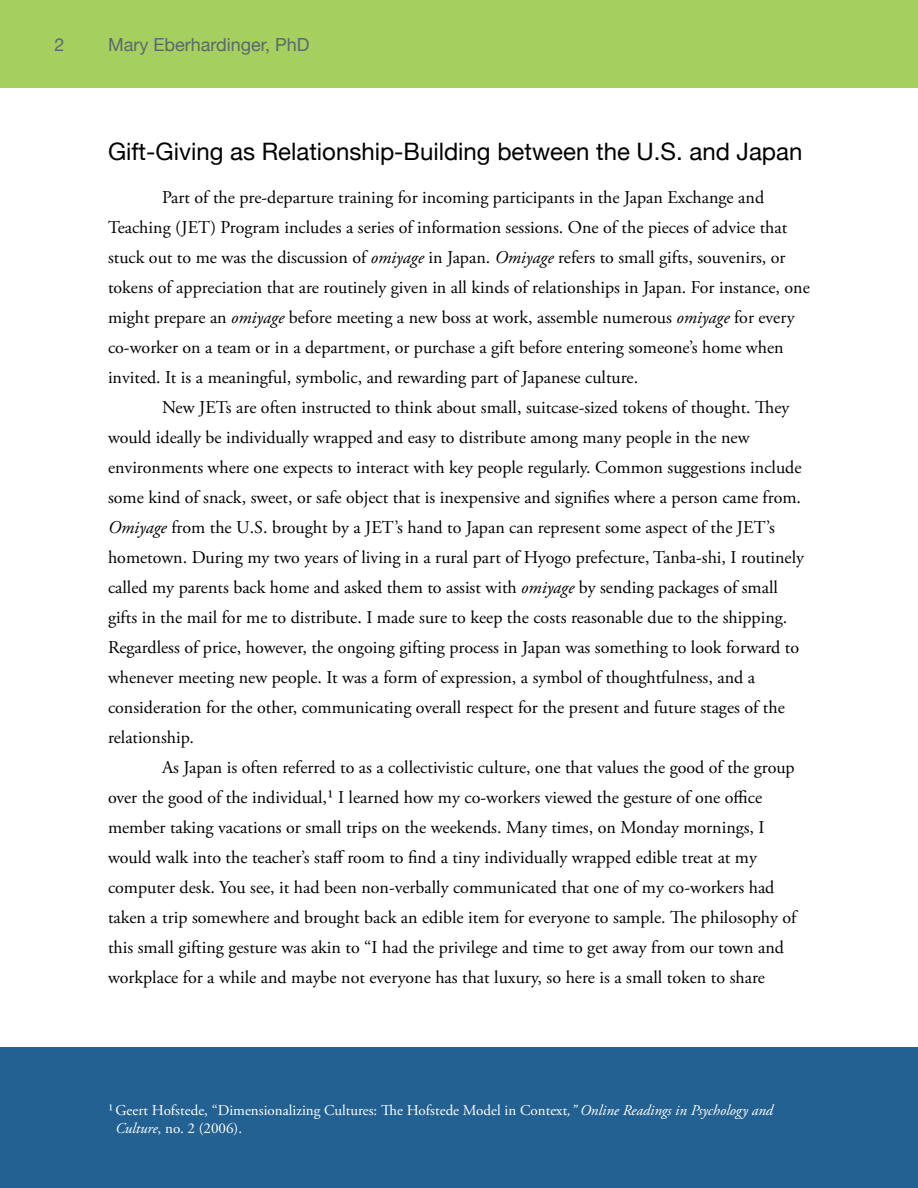
<style>
.page{position:relative;width:918px;height:1188px;background:#fff}
.page>*{position:absolute;margin:0;border:0;box-sizing:border-box;transform-origin:0 0}
.t1{font:24px "Helvetica Neue";color:#000}
.t2{font:18px/30px "Adobe Garamond Pro";color:#000}
.t3{font:18px "Helvetica Neue";color:#5b6770}
.t4{font:15px/18px "Adobe Garamond Pro";color:#fff}
.s1{font-style:italic}
</style>
<div class="page">
<div style="left:0;top:0;width:918px;height:88px;background:#a5d05f"></div>
<div style="left:0;top:1048px;width:918px;height:140px;background:#236192"></div>
<p class="t3" style="left:54px;top:34px;width:12px">2</p>
<p class="t3" style="left:108px;top:34px;width:203px">Mary Eberhardinger, PhD</p>
<h1 class="t1" style="left:108px;top:137px;width:696px">Gift-Giving as Relationship-Building between the U.S. and Japan</h1>
<p class="t2" style="left:108px;top:184px;width:703px;text-indent:54px">Part of the pre-departure training for incoming participants in the Japan Exchange and Teaching (JET) Program includes a series of information sessions. One of the pieces of advice that stuck out to me was the discussion of <span class="s1">omiyage</span> in Japan. <span class="s1">Omiyage</span> refers to small gifts, souvenirs, or tokens of appreciation that are routinely given in all kinds of relationships in Japan. For instance, one might prepare an <span class="s1">omiyage</span> before meeting a new boss at work, assemble numerous <span class="s1">omiyage</span> for every co-worker on a team or in a department, or purchase a gift before entering someone’s home when invited. It is a meaningful, symbolic, and rewarding part of Japanese culture.</p>
<p class="t2" style="left:108px;top:394px;width:698px;text-indent:54px">New JETs are often instructed to think about small, suitcase-sized tokens of thought. They would ideally be individually wrapped and easy to distribute among many people in the new environments where one expects to interact with key people regularly. Common suggestions include some kind of snack, sweet, or safe object that is inexpensive and signifies where a person came from.<br><span class="s1">Omiyage</span> from the U.S. brought by a JET’s hand to Japan can represent some aspect of the JET’s hometown. During my two years of living in a rural part of Hyogo prefecture, Tanba-shi, I routinely called my parents back home and asked them to assist with <span class="s1">omiyage</span> by sending packages of small gifts in the mail for me to distribute. I made sure to keep the costs reasonable due to the shipping.<br>Regardless of price, however, the ongoing gifting process in Japan was something to look forward to whenever meeting new people. It was a form of expression, a symbol of thoughtfulness, and a consideration for the other, communicating overall respect for the present and future stages of the relationship.</p>
<p class="t2" style="left:108px;top:754px;width:690px;text-indent:54px">As Japan is often referred to as a collectivistic culture, one that values the good of the group over the good of the individual,¹ I learned how my co-workers viewed the gesture of one office member taking vacations or small trips on the weekends. Many times, on Monday mornings, I would walk into the teacher’s staff room to find a tiny individually wrapped edible treat at my computer desk. You see, it had been non-verbally communicated that one of my co-workers had taken a trip somewhere and brought back an edible item for everyone to sample. The philosophy of this small gifting gesture was akin to “I had the privilege and time to get away from our town and workplace for a while and maybe not everyone has that luxury, so here is a small token to share</p>
<p class="t4" style="left:115px;top:1103px;width:659px;text-indent:-7px">¹Geert Hofstede, “Dimensionalizing Cultures: The Hofstede Model in Context<span class="s1">,” Online Readings in Psychology and<br>Culture</span>, no. 2 (2006).</p>
</div>
